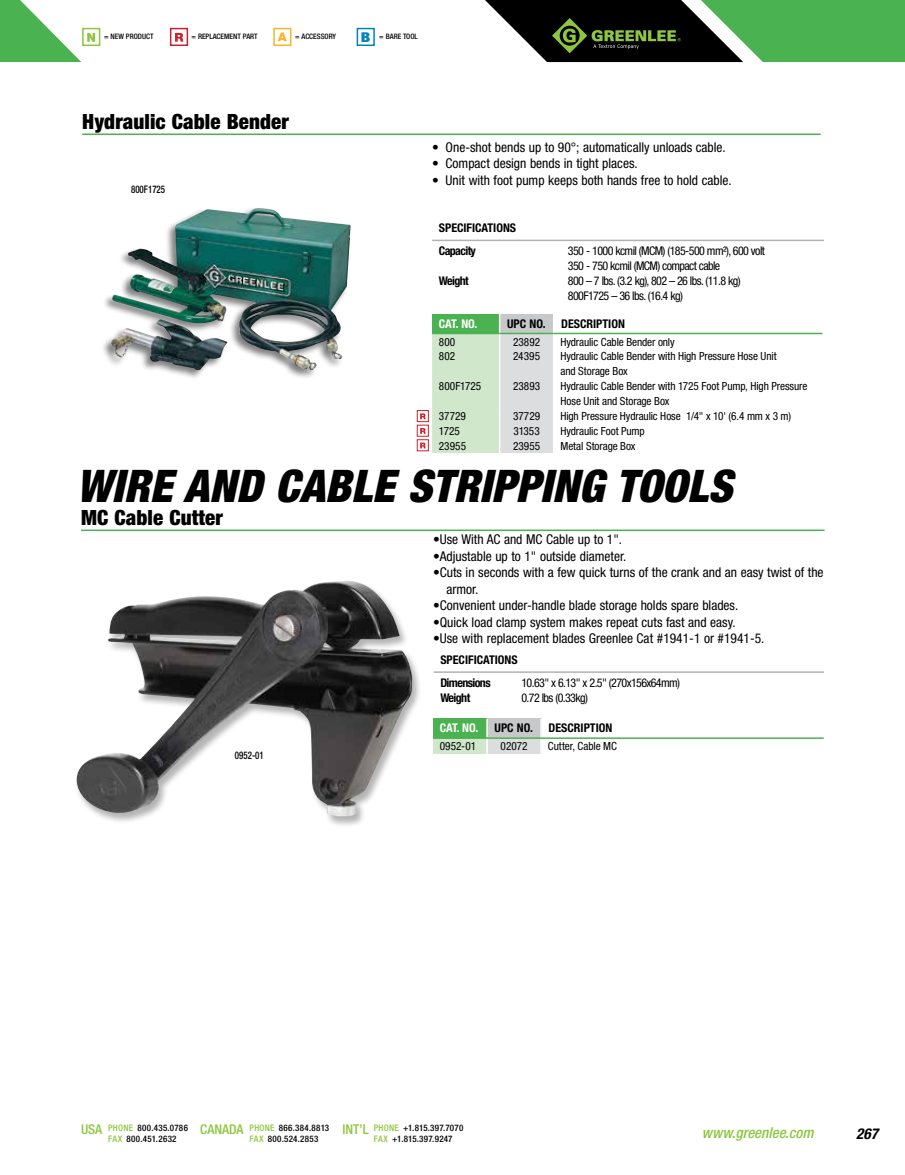
<style>
.page{position:relative;width:905px;height:1175px;background:#fff}
.page>*{position:absolute;margin:0;border:0;box-sizing:border-box;transform-origin:0 0}
.t1{font:italic 900 condensed 45px "Helvetica Neue LT Std";letter-spacing:.005em;color:#000}
.t2{font:900 condensed 21px "Helvetica Neue LT Std";letter-spacing:.005em;color:#000}
.t3{font:italic 500 condensed 15px "Helvetica Neue LT Std";color:#8dc63f}
.t4{font:italic 700 condensed 15px "Helvetica Neue LT Std";color:#000}
.t5{font:condensed 13.5px/16.5px "Helvetica Neue LT Std";color:#000}
.t6{font:500 condensed 13.5px "Helvetica Neue LT Std";color:#8dc63f}
.t7{font:condensed 12px/15px "Helvetica Neue LT Std";letter-spacing:-.05em;color:#000}
.t8{font:700 condensed 12px/22.8px "Helvetica Neue LT Std";letter-spacing:-.02em;color:#000}
.t9{font:700 condensed 12px/22.8px "Helvetica Neue LT Std";color:#000}
.t10{font:700 condensed 12px "Helvetica Neue LT Std";color:#fff}
.t11{font:condensed 11.25px/15px "Helvetica Neue LT Std";letter-spacing:-.005em;color:#000}
.t12{font:500 condensed 10.5px "Helvetica Neue LT Std";color:#000;scale:.85 1}
.t13{font:500 condensed 9px "Helvetica Neue LT Std";letter-spacing:.03em;color:#000}
.t14{font:500 condensed 7.5px "Helvetica Neue LT Std";color:#000}
.s1{font-weight:900;font-size:13.5px;color:#0083be}
.s2{color:#8dc63f}
</style>
<div class="page">
<svg style="left:95px;top:28px;width:5px;height:18px"></svg>
<svg style="left:0;top:0;width:95px;height:62px"></svg>
<div style="left:170px;top:28px;width:18px;height:18px;background:#fff;border:2px solid #cf202e"></div>
<svg style="left:175px;top:33px;width:8px;height:9px"></svg>
<div style="left:273px;top:28px;width:18px;height:18px;background:#fff;border:2px solid #fcb525"></div>
<svg style="left:278px;top:32px;width:9px;height:9px"></svg>
<div style="left:356px;top:28px;width:19px;height:18px;background:#fff;border:2px solid #0083be"></div>
<svg style="left:485px;top:0;width:419px;height:62px;background:#437043"></svg>
<hr style="left:82px;top:133px;width:738px;height:2px;background:#4bb251">
<hr style="left:432px;top:240px;width:392px;height:1px;background:#b3b2b3">
<hr style="left:553px;top:333px;width:269px;height:1px;background:#4bb251">
<svg style="left:432px;top:314px;width:122px;height:139px;background:#caddc9"></svg>
<hr style="left:432px;top:333px;width:67px;height:1px;background:#4bb251">
<div style="left:101px;top:206px;width:251px;height:174px;background:#000;opacity:.5"></div>
<img style="left:112px;top:208px;width:205px;height:162px">
<svg style="left:417px;top:439px;width:12px;height:12px"></svg>
<svg style="left:420px;top:442px;width:5px;height:6px"></svg>
<svg style="left:417px;top:410px;width:12px;height:12px"></svg>
<svg style="left:420px;top:413px;width:5px;height:6px"></svg>
<div style="left:417px;top:424px;width:12px;height:13px;background:#fff;border:1px solid #cf202e"></div>
<svg style="left:420px;top:428px;width:5px;height:6px"></svg>
<hr style="left:81px;top:529px;width:743px;height:2px;background:#4bb251">
<div style="left:433px;top:718px;width:54px;height:20px;background:#4bb251"></div>
<div style="left:487px;top:718px;width:54px;height:20px;background:#c7c8ca"></div>
<div style="left:433px;top:738px;width:54px;height:15px;background:#d0e7cc"></div>
<div style="left:487px;top:738px;width:54px;height:15px;background:#dcddde"></div>
<hr style="left:433px;top:737px;width:54px;height:2px;background:#4bb251">
<svg style="left:486px;top:718px;width:2px;height:35px"></svg>
<hr style="left:487px;top:737px;width:54px;height:2px;background:#4bb251">
<svg style="left:540px;top:718px;width:2px;height:35px"></svg>
<hr style="left:541px;top:737px;width:282px;height:2px;background:#4bb251">
<hr style="left:433px;top:671px;width:391px;height:2px;background:#b3b2b3">
<div style="left:75px;top:580px;width:347px;height:248px;background:#000;opacity:.3"></div>
<img style="left:76px;top:580px;width:336px;height:237px">
<p class="t14" style="left:104px;top:32px;width:35px">= NEW PRODUCT</p>
<p class="t14" style="left:191px;top:32px;width:12px">= REPLACE</p>
<p class="t14" style="left:224px;top:32px;width:11px">MENT</p>
<p class="t14" style="left:243px;top:32px;width:16px">PART</p>
<p class="t14" style="left:295px;top:32px;width:15px">= ACCESSO</p>
<p class="t14" style="left:329px;top:32px;width:9px">RY</p>
<p class="t14" style="left:361px;top:31px;width:47px"><span class="s1">B</span> = BARE TOOL</p>
<h2 class="t2" style="left:82px;top:109px;width:208px">Hydraulic Cable Bender</h2>
<p class="t12" style="left:131px;top:183px;width:42px">800F1725</p>
<p class="t5" style="left:432px;top:139px;width:295px">• One-shot bends up to 90°; automatically unloads cable.</p>
<p class="t5" style="left:432px;top:155px;width:207px">• Compact design bends in tight places.</p>
<p class="t5" style="left:432px;top:172px;width:301px">• Unit with foot pump keeps both hands free to hold cable.</p>
<p class="t9" style="left:439px;top:216px;width:79px">SPECIFICATIONS<br>CAPACITY</p>
<p class="t7" style="left:568px;top:243px;width:198px">350 - 1000 kcmil (MCM) (185-500 mm²), 600 volt<br>350 - 750 kcmil (MCM) compact cable</p>
<p class="t8" style="left:439px;top:269px;width:31px">WEIGHT</p>
<p class="t7" style="left:568px;top:273px;width:174px">800 – 7 lbs. (3.2 kg), 802 – 26 lbs. (11.8 kg)<br>800F1725 – 36 lbs. (16.4 kg)</p>
<p class="t10" style="left:439px;top:316px;width:40px">CAT. NO.</p>
<p class="t8" style="left:507px;top:312px;width:8px">UPC</p>
<p class="t8" style="left:529px;top:312px;width:46px">NO. DESCRIPTION</p>
<p class="t11" style="left:439px;top:334px;width:18px">800</p>
<p class="t11" style="left:513px;top:334px;width:29px">23892</p>
<p class="t11" style="left:560px;top:334px;width:116px">Hydraulic Cable Bender only</p>
<p class="t11" style="left:439px;top:349px;width:18px">802</p>
<p class="t11" style="left:513px;top:349px;width:28px">24395</p>
<p class="t11" style="left:560px;top:349px;width:218px">Hydraulic Cable Bender with High Pressure Hose Unit and Storage Box</p>
<p class="t11" style="left:439px;top:379px;width:44px">800F1725</p>
<p class="t11" style="left:513px;top:379px;width:29px">23893</p>
<p class="t11" style="left:560px;top:379px;width:248px">Hydraulic Cable Bender with 1725 Foot Pump, High Pressure<br>Hose Unit and Storage Box</p>
<p class="t11" style="left:439px;top:408px;width:29px">37729</p>
<p class="t11" style="left:513px;top:408px;width:29px">37729</p>
<p class="t11" style="left:560px;top:408px;width:232px">High Pressure Hydraulic Hose 1/4" x 10' (6.4 mm x 3 m)</p>
<p class="t11" style="left:439px;top:423px;width:22px">1725</p>
<p class="t11" style="left:513px;top:423px;width:28px">31353</p>
<p class="t11" style="left:560px;top:423px;width:86px">Hydraulic Foot Pump</p>
<p class="t11" style="left:439px;top:438px;width:29px">23955</p>
<p class="t11" style="left:513px;top:438px;width:29px">23955</p>
<p class="t11" style="left:560px;top:438px;width:77px">Metal Storage Box</p>
<h1 class="t1" style="left:76px;top:458px;width:137px">WIRE AND</h1>
<h1 class="t1" style="left:275px;top:458px;width:51px">CABLE</h1>
<h1 class="t1" style="left:408px;top:458px;width:232px">STRIPPING TOOLS</h1>
<h2 class="t2" style="left:81px;top:504px;width:143px">MC Cable Cutter</h2>
<p class="t5" style="left:433px;top:531px;width:190px">•Use With AC and MC Cable up to 1".</p>
<p class="t5" style="left:433px;top:548px;width:195px">•Adjustable up to 1" outside diameter.</p>
<p class="t5" style="left:446px;top:564px;width:378px;text-indent:-14px">•Cuts in seconds with a few quick turns of the crank and an easy twist of the armor.</p>
<p class="t5" style="left:433px;top:597px;width:307px">•Convenient under-handle blade storage holds spare blades.</p>
<p class="t5" style="left:433px;top:614px;width:304px">•Quick load clamp system makes repeat cuts fast and easy.</p>
<p class="t5" style="left:433px;top:630px;width:333px">•Use with replacement blades Greenlee Cat #1941-1 or #1941-5.</p>
<p class="t8" style="left:440px;top:648px;width:79px">SPECIFICATIONS<br>DIMENSIONS</p>
<p class="t7" style="left:521px;top:675px;width:160px">10.63" x 6.13" x 2.5" (270x156x64mm)</p>
<p class="t12" style="left:235px;top:748px;width:35px">0952-01</p>
<p class="t8" style="left:440px;top:686px;width:31px">WEIGHT</p>
<p class="t7" style="left:521px;top:690px;width:68px">0.72 lbs (0.33kg)</p>
<p class="t10" style="left:440px;top:721px;width:40px">CAT. NO.</p>
<p class="t8" style="left:494px;top:716px;width:40px">UPC NO.</p>
<p class="t8" style="left:548px;top:716px;width:14px">DESCRIPTION</p>
<p class="t11" style="left:440px;top:738px;width:38px">0952-01</p>
<p class="t11" style="left:500px;top:738px;width:28px">02072</p>
<p class="t11" style="left:548px;top:738px;width:71px">Cutter, Cable MC</p>
<p class="t6" style="left:81px;top:1121px;width:23px">USA</p>
<p class="t6" style="left:200px;top:1121px;width:45px">CANADA</p>
<p class="t6" style="left:342px;top:1121px;width:28px">INT’L</p>
<p class="t13" style="left:108px;top:1133px;width:70px"><span class="s2">FAX</span> 800.451.2632</p>
<p class="t13" style="left:249px;top:1133px;width:70px"><span class="s2">FAX</span> 800.524.2853</p>
<p class="t13" style="left:374px;top:1133px;width:80px"><span class="s2">FAX</span> +1.815.397.9247</p>
<p class="t13" style="left:108px;top:1122px;width:81px"><span class="s2">PHONE</span> 800.435.0786</p>
<p class="t13" style="left:249px;top:1122px;width:81px"><span class="s2">PHONE</span> 866.384.8813</p>
<p class="t13" style="left:374px;top:1122px;width:91px"><span class="s2">PHONE</span> +1.815.397.7070</p>
<p class="t3" style="left:701px;top:1124px;width:113px">www.greenlee.com</p>
<p class="t4" style="left:856px;top:1124px;width:23px">267</p>
</div>
